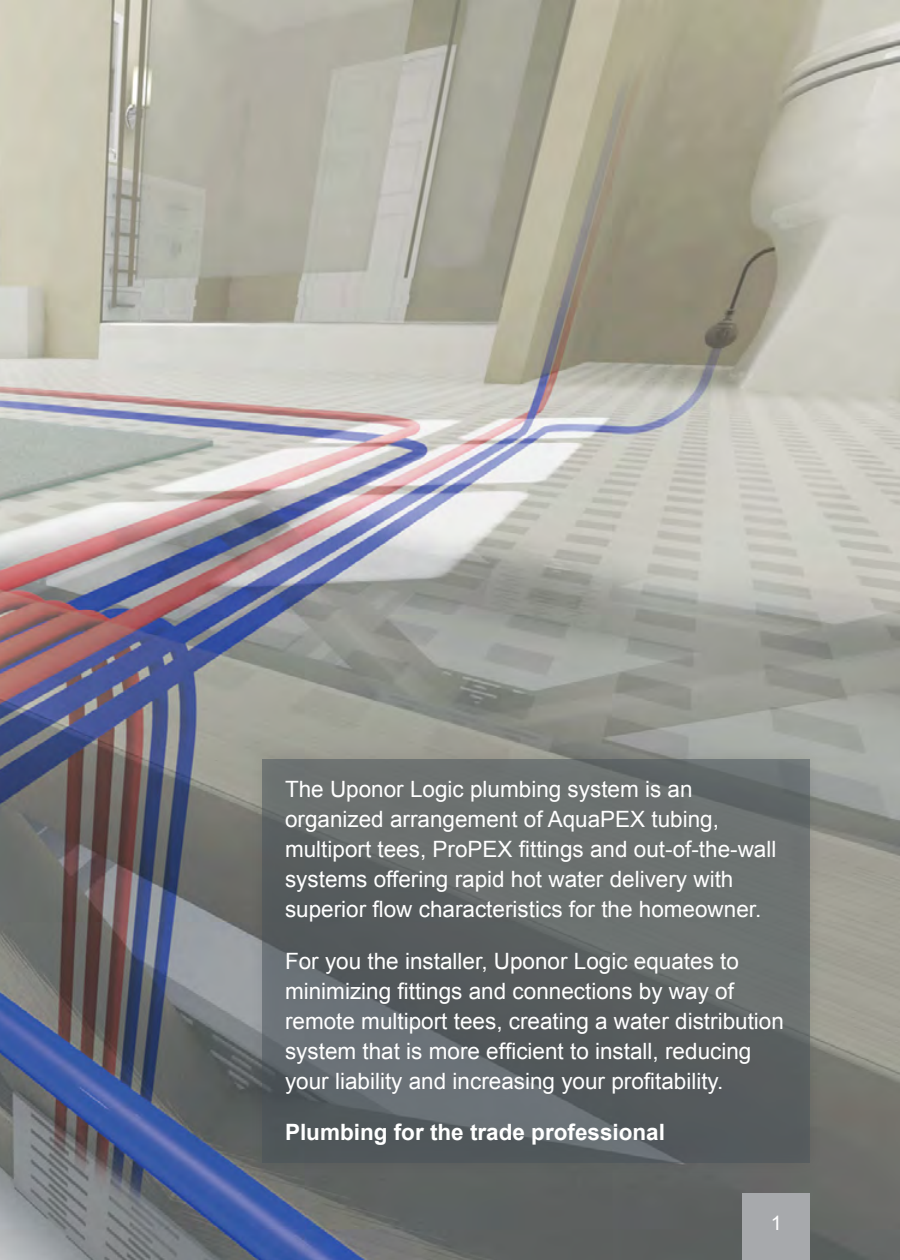
<style>
.page{position:relative;width:900px;height:1260px;background:#fff}
.page>*{position:absolute;margin:0;border:0;box-sizing:border-box;transform-origin:0 0}
.t1{font:22.5px/30px "Arial";color:#fff}
.t2{font:700 22.5px "Arial";color:#fff}
.t3{font:20px "Arial";color:#fff}
</style>
<div class="page">
<img style="left:0;top:0;width:900px;height:1260px">
<div style="left:249px;top:745px;width:575px;height:430px;background:#000;opacity:.15"></div>
<svg style="left:263px;top:759px;width:547px;height:403px;background:#606667"></svg>
<div style="left:742px;top:1193px;width:68px;height:67px;background:#a7a9ac"></div>
<p class="t1" style="left:285px;top:775px;width:493px">The Uponor Logic plumbing system is an organized arrangement of AquaPEX tubing, multiport tees, ProPEX fittings and out-of-the-wall systems offering rapid hot water delivery with superior flow characteristics for the homeowner.</p>
<p class="t1" style="left:285px;top:946px;width:500px">For you the installer, Uponor Logic equates to minimizing fittings and connections by way of remote multiport tees, creating a water distribution system that is more efficient to install, reducing your liability and increasing your profitability.</p>
<p class="t2" style="left:285px;top:1117px;width:382px">Plumbing for the trade professional</p>
<p class="t3" style="left:771px;top:1210px;width:13px">1</p>
</div>
